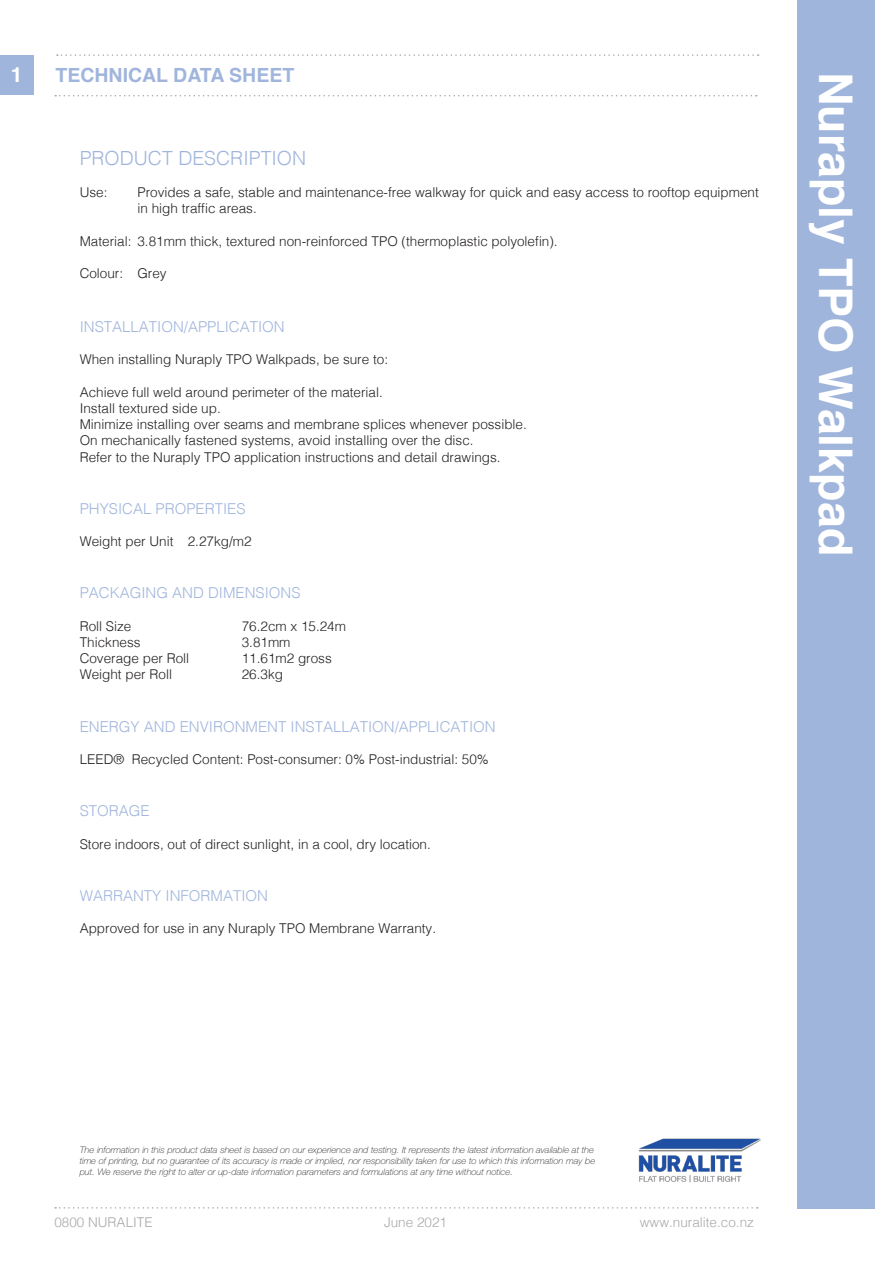
<style>
.page{position:relative;width:893px;height:1263px;background:#fff}
.page>*{position:absolute;margin:0;border:0;box-sizing:border-box;transform-origin:0 0}
.t1{font:700 46.5px "Helvetica";color:#fff}
.t2{font:700 21px "Helvetica";color:#fff}
.t3{font:700 19.5px "Helvetica";color:#a0b5dc}
.t4{font:300 19.5px "Helvetica";color:#a0b5dc}
.t5{font:300 15px "Helvetica";color:#a0b5dc}
.t6{font:300 13.5px "Helvetica";color:#231f20}
.t7{font:300 13.5px "Helvetica";color:#a8a8a8}
.t8{font:italic 100 9px/10.8px "Helvetica Neue LT Std";color:#231f20;scale:1.05 1}
</style>
<div class="page">
<div style="left:797px;top:0;width:78px;height:1208px;background:#a0b5dc"></div>
<svg style="left:55px;top:95px;width:702px;height:1px"></svg>
<svg style="left:57px;top:54px;width:702px;height:2px"></svg>
<svg style="left:55px;top:1207px;width:703px;height:1px"></svg>
<img style="left:638px;top:1138px;width:123px;height:44px">
<div style="left:0;top:55px;width:33px;height:40px;background:#a0b5dc"></div>
<h2 class="t2" style="left:11px;top:57px;width:13px">1</h2>
<h3 class="t3" style="left:56px;top:59px;width:240px">TECHNICAL DATA SHEET</h3>
<p class="t4" style="left:80px;top:141px;width:228px">PRODUCT DESCRIPTION</p>
<p class="t6" style="left:80px;top:181px;width:29px">Use:</p>
<p class="t6" style="left:137px;top:181px;width:623px">Provides a safe, stable and maintenance-free walkway for quick and easy access to rooftop equipment</p>
<p class="t6" style="left:137px;top:197px;width:121px">in high traffic areas.</p>
<p class="t6" style="left:80px;top:229px;width:479px">Material: 3.81mm thick, textured non-reinforced TPO (thermoplastic polyolefin).</p>
<p class="t6" style="left:80px;top:262px;width:89px">Colour: Grey</p>
<p class="t5" style="left:80px;top:314px;width:207px">INSTALLATION/APPLICATION</p>
<p class="t6" style="left:80px;top:348px;width:310px">When installing Nuraply TPO Walkpads, be sure to:</p>
<p class="t6" style="left:80px;top:380px;width:305px">Achieve full weld around perimeter of the material.</p>
<p class="t6" style="left:80px;top:397px;width:143px">Install textured side up.</p>
<p class="t6" style="left:80px;top:413px;width:449px">Minimize installing over seams and membrane splices whenever possible.</p>
<p class="t6" style="left:80px;top:429px;width:395px">On mechanically fastened systems, avoid installing over the disc.</p>
<p class="t6" style="left:80px;top:445px;width:422px">Refer to the Nuraply TPO application instructions and detail drawings.</p>
<p class="t5" style="left:80px;top:496px;width:167px">PHYSICAL PROPERTIES</p>
<p class="t6" style="left:80px;top:530px;width:173px">Weight per Unit 2.27kg/m2</p>
<p class="t5" style="left:80px;top:580px;width:222px">PACKAGING AND DIMENSIONS</p>
<p class="t6" style="left:80px;top:614px;width:53px">Roll Size</p>
<p class="t6" style="left:242px;top:614px;width:106px">76.2cm x 15.24m</p>
<p class="t6" style="left:80px;top:631px;width:62px">Thickness</p>
<p class="t6" style="left:242px;top:631px;width:50px">3.81mm</p>
<p class="t6" style="left:80px;top:647px;width:111px">Coverage per Roll</p>
<p class="t6" style="left:242px;top:647px;width:92px">11.61m2 gross</p>
<p class="t6" style="left:80px;top:663px;width:94px">Weight per Roll</p>
<p class="t6" style="left:242px;top:663px;width:43px">26.3kg</p>
<p class="t5" style="left:80px;top:713px;width:417px">ENERGY AND ENVIRONMENT INSTALLATION/APPLICATION</p>
<p class="t6" style="left:80px;top:748px;width:411px">LEED® Recycled Content: Post-consumer: 0% Post-industrial: 50%</p>
<p class="t5" style="left:80px;top:798px;width:72px">STORAGE</p>
<p class="t6" style="left:80px;top:832px;width:353px">Store indoors, out of direct sunlight, in a cool, dry location.</p>
<p class="t5" style="left:80px;top:883px;width:190px">WARRANTY INFORMATION</p>
<p class="t6" style="left:80px;top:917px;width:358px">Approved for use in any Nuraply TPO Membrane Warranty.</p>
<h1 class="t1" style="left:873px;top:72px;width:486px;rotate:90deg">Nuraply TPO Walkpad</h1>
<p class="t8" style="left:80px;top:1145px;width:492px">The information in this product data sheet is based on our experience and testing. It represents the latest information available at the time of printing, but no guarantee of its accuracy is made or implied, nor responsibility taken for use to which this information may be put. We reserve the right to alter or up-date information parameters and formulations at any time without notice.</p>
<p class="t7" style="left:54px;top:1211px;width:100px">0800 NURALITE</p>
<p class="t7" style="left:384px;top:1211px;width:65px">June 2021</p>
<p class="t7" style="left:640px;top:1211px;width:116px">www.nuralite.co.nz</p>
</div>
